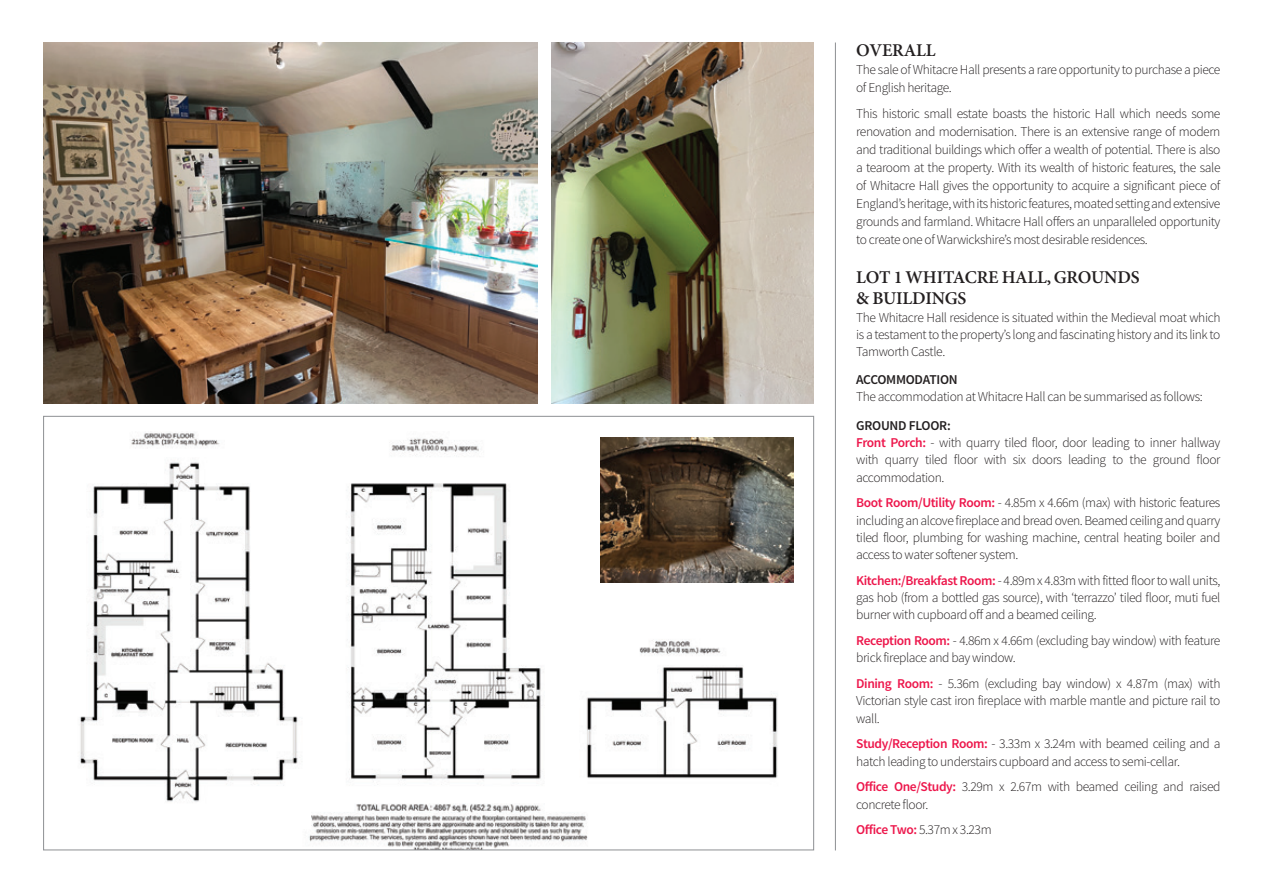
<style>
.page{position:relative;width:1263px;height:893px;background:#fff}
.page>*{position:absolute;margin:0;border:0;box-sizing:border-box;transform-origin:0 0}
._07_Headings{font:600 18px/21.6px "Minion Pro";letter-spacing:-.01em;color:#231f20}
._08_Body_Text{font:300 13.5px/17.2px "Source Sans Pro";letter-spacing:-.03em;color:#231f20;text-align:justify}
.Subheading{font:600 13.5px "Source Sans Pro";letter-spacing:-.02em;color:#231f20}
.s1{font-weight:600;color:#ed164b}
</style>
<div class="page">
<hr style="left:835px;top:43px;width:1px;height:807px;background:#939598">
<img style="left:551px;top:43px;width:263px;height:360px">
<img style="left:43px;top:43px;width:495px;height:360px">
<img style="left:80px;top:433px;width:714px;height:415px">
<img style="left:600px;top:438px;width:193px;height:145px">
<p class="_07_Headings" style="left:856px;top:40px;width:81px">OVERALL</p>
<p class="_08_Body_Text" style="left:856px;top:60px;width:366px;line-height:18px">The sale of Whitacre Hall presents a rare opportunity to purchase a piece of English heritage.</p>
<p class="_08_Body_Text" style="left:856px;top:105px;width:366px;line-height:18px">This historic small estate boasts the historic Hall which needs some renovation and modernisation. There is an extensive range of modern and traditional buildings which offer a wealth of potential. There is also a tearoom at the property. With its wealth of historic features, the sale of Whitacre Hall gives the opportunity to acquire a significant piece of England’s heritage, with its historic features, moated setting and extensive grounds and farmland. Whitacre Hall offers an unparalleled opportunity to create one of Warwickshire’s most desirable residences.</p>
<p class="_07_Headings" style="left:856px;top:267px;width:285px">LOT 1 WHITACRE HALL, GROUNDS &amp; BUILDINGS</p>
<p class="_08_Body_Text" style="left:856px;top:309px;width:366px">The Whitacre Hall residence is situated within the Medieval moat which is a testament to the property’s long and fascinating history and its link to Tamworth Castle.</p>
<p class="Subheading" style="left:856px;top:371px;width:103px">ACCOMMODATION</p>
<p class="_08_Body_Text" style="left:856px;top:388px;width:348px">The accommodation at Whitacre Hall can be summarised as follows:</p>
<p class="Subheading" style="left:856px;top:417px;width:96px">GROUND FLOOR:</p>
<p class="_08_Body_Text" style="left:856px;top:434px;width:366px"><span class="s1">Front Porch:</span> - with quarry tiled floor, door leading to inner hallway with quarry tiled floor with six doors leading to the ground floor accommodation.</p>
<p class="_08_Body_Text" style="left:856px;top:494px;width:366px"><span class="s1">Boot Room/Utility Room:</span> - 4.85m x 4.66m (max) with historic features including an alcove fireplace and bread oven. Beamed ceiling and quarry tiled floor, plumbing for washing machine, central heating boiler and access to water softener system.</p>
<p class="_08_Body_Text" style="left:856px;top:572px;width:366px"><span class="s1">Kitchen:/Breakfast Room:</span> - 4.89m x 4.83m with fitted floor to wall units, gas hob (from a bottled gas source), with ‘terrazzo’ tiled floor, muti fuel burner with cupboard off and a beamed ceiling.</p>
<p class="_08_Body_Text" style="left:856px;top:632px;width:366px"><span class="s1">Reception Room:</span> - 4.86m x 4.66m (excluding bay window) with feature brick fireplace and bay window.</p>
<p class="_08_Body_Text" style="left:856px;top:675px;width:366px"><span class="s1">Dining Room:</span> - 5.36m (excluding bay window) x 4.87m (max) with Victorian style cast iron fireplace with marble mantle and picture rail to wall.</p>
<p class="_08_Body_Text" style="left:856px;top:735px;width:366px"><span class="s1">Study/Reception Room:</span> - 3.33m x 3.24m with beamed ceiling and a hatch leading to understairs cupboard and access to semi-cellar.</p>
<p class="_08_Body_Text" style="left:856px;top:778px;width:366px"><span class="s1">Office One/Study:</span> 3.29m x 2.67m with beamed ceiling and raised concrete floor.</p>
<p class="_08_Body_Text" style="left:856px;top:821px;width:137px"><span class="s1">Office Two:</span> 5.37m x 3.23m</p>
</div>
